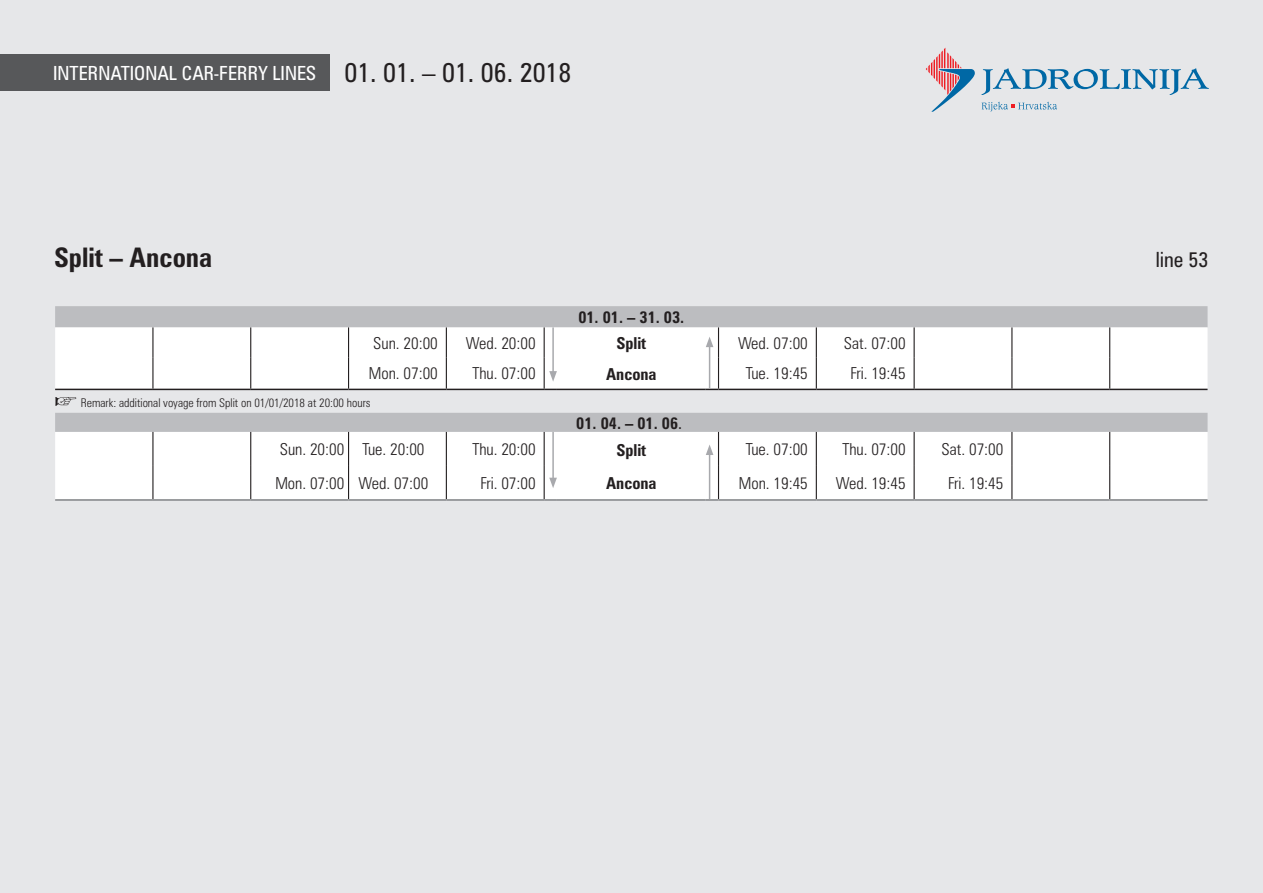
<style>
.page{position:relative;width:1263px;height:893px;background:#e6e7e9}
.page>*{position:absolute;margin:0;border:0;box-sizing:border-box;transform-origin:0 0}
.t1{font:condensed 27px "Zurich";color:#231f20}
.t2{font:700 condensed 27px "Zurich";color:#231f20}
.t3{font:condensed 21px "Zurich";color:#231f20}
.TABELA{font:condensed 19.5px "Zurich";color:#fff}
.TABELA-2{font:300 condensed 16.5px "Zurich";color:#231f20}
.TABELA-3{font:700 condensed 16.5px "Zurich";color:#231f20}
.fus{font:300 condensed 12px "Zurich";color:#231f20}
.s1{font-weight:400}
</style>
<div class="page">
<div style="left:0;top:54px;width:329px;height:36px;background:#57585a"></div>
<div style="left:55px;top:306px;width:1152px;height:21px;background:#bcbdc0"></div>
<svg style="left:55px;top:327px;width:1152px;height:172px;background:#f2f3f3"></svg>
<hr style="left:55px;top:389px;width:98px;height:1px;background:#231f20">
<hr style="left:153px;top:389px;width:98px;height:1px;background:#231f20">
<hr style="left:251px;top:389px;width:98px;height:1px;background:#231f20">
<hr style="left:349px;top:389px;width:97px;height:1px;background:#231f20">
<hr style="left:446px;top:389px;width:98px;height:1px;background:#231f20">
<hr style="left:557px;top:389px;width:149px;height:1px;background:#231f20">
<hr style="left:718px;top:389px;width:98px;height:1px;background:#231f20">
<hr style="left:816px;top:389px;width:98px;height:1px;background:#231f20">
<hr style="left:914px;top:389px;width:98px;height:1px;background:#231f20">
<hr style="left:1012px;top:389px;width:98px;height:1px;background:#231f20">
<hr style="left:1110px;top:389px;width:97px;height:1px;background:#231f20">
<hr style="left:152px;top:432px;width:1px;height:34px;background:#231f20">
<hr style="left:250px;top:432px;width:1px;height:34px;background:#231f20">
<hr style="left:348px;top:432px;width:1px;height:34px;background:#231f20">
<hr style="left:446px;top:432px;width:1px;height:34px;background:#231f20">
<hr style="left:544px;top:432px;width:1px;height:34px;background:#231f20">
<hr style="left:718px;top:432px;width:1px;height:34px;background:#231f20">
<hr style="left:816px;top:432px;width:1px;height:34px;background:#231f20">
<hr style="left:913px;top:432px;width:2px;height:34px;background:#231f20">
<hr style="left:1011px;top:432px;width:1px;height:34px;background:#231f20">
<hr style="left:1109px;top:432px;width:1px;height:34px;background:#231f20">
<hr style="left:152px;top:466px;width:1px;height:33px;background:#231f20">
<hr style="left:250px;top:466px;width:1px;height:33px;background:#231f20">
<hr style="left:348px;top:466px;width:1px;height:33px;background:#231f20">
<hr style="left:446px;top:466px;width:1px;height:33px;background:#231f20">
<hr style="left:544px;top:466px;width:1px;height:33px;background:#231f20">
<hr style="left:718px;top:466px;width:1px;height:33px;background:#231f20">
<hr style="left:816px;top:466px;width:1px;height:33px;background:#231f20">
<hr style="left:913px;top:466px;width:2px;height:33px;background:#231f20">
<hr style="left:1011px;top:466px;width:1px;height:33px;background:#231f20">
<hr style="left:1109px;top:466px;width:1px;height:33px;background:#231f20">
<svg style="left:544px;top:389px;width:13px;height:1px"></svg>
<svg style="left:706px;top:389px;width:12px;height:1px"></svg>
<hr style="left:152px;top:327px;width:1px;height:30px;background:#231f20">
<hr style="left:250px;top:327px;width:1px;height:30px;background:#231f20">
<hr style="left:348px;top:327px;width:1px;height:30px;background:#231f20">
<hr style="left:446px;top:327px;width:1px;height:30px;background:#231f20">
<hr style="left:544px;top:327px;width:1px;height:30px;background:#231f20">
<hr style="left:718px;top:327px;width:1px;height:30px;background:#231f20">
<hr style="left:816px;top:327px;width:1px;height:30px;background:#231f20">
<hr style="left:913px;top:327px;width:2px;height:30px;background:#231f20">
<hr style="left:1011px;top:327px;width:1px;height:30px;background:#231f20">
<hr style="left:1109px;top:327px;width:1px;height:30px;background:#231f20">
<hr style="left:152px;top:357px;width:1px;height:32px;background:#231f20">
<hr style="left:250px;top:357px;width:1px;height:32px;background:#231f20">
<hr style="left:348px;top:357px;width:1px;height:32px;background:#231f20">
<hr style="left:446px;top:357px;width:1px;height:32px;background:#231f20">
<hr style="left:544px;top:357px;width:1px;height:32px;background:#231f20">
<hr style="left:718px;top:357px;width:1px;height:32px;background:#231f20">
<hr style="left:816px;top:357px;width:1px;height:32px;background:#231f20">
<hr style="left:913px;top:357px;width:2px;height:32px;background:#231f20">
<hr style="left:1011px;top:357px;width:1px;height:32px;background:#231f20">
<hr style="left:1109px;top:357px;width:1px;height:32px;background:#231f20">
<svg style="left:544px;top:499px;width:13px;height:2px"></svg>
<svg style="left:706px;top:499px;width:12px;height:2px"></svg>
<hr style="left:55px;top:499px;width:98px;height:2px;background:#808285">
<hr style="left:153px;top:499px;width:98px;height:2px;background:#808285">
<hr style="left:251px;top:499px;width:98px;height:2px;background:#808285">
<hr style="left:349px;top:499px;width:97px;height:2px;background:#808285">
<hr style="left:446px;top:499px;width:98px;height:2px;background:#808285">
<hr style="left:557px;top:499px;width:149px;height:2px;background:#808285">
<hr style="left:718px;top:499px;width:98px;height:2px;background:#808285">
<hr style="left:816px;top:499px;width:98px;height:2px;background:#808285">
<hr style="left:914px;top:499px;width:98px;height:2px;background:#808285">
<hr style="left:1012px;top:499px;width:98px;height:2px;background:#808285">
<hr style="left:1110px;top:499px;width:97px;height:2px;background:#808285">
<hr style="left:552px;top:327px;width:2px;height:46px;background:#a8a9ad">
<svg style="left:549px;top:371px;width:8px;height:11px"></svg>
<hr style="left:709px;top:345px;width:1px;height:44px;background:#a8a9ad">
<svg style="left:706px;top:337px;width:7px;height:10px"></svg>
<svg style="left:55px;top:397px;width:21px;height:9px"></svg>
<hr style="left:552px;top:432px;width:2px;height:48px;background:#a8a9ad">
<svg style="left:549px;top:478px;width:8px;height:10px"></svg>
<hr style="left:709px;top:453px;width:1px;height:46px;background:#a8a9ad">
<svg style="left:706px;top:444px;width:7px;height:11px"></svg>
<svg style="left:981px;top:68px;width:228px;height:27px"></svg>
<svg style="left:926px;top:48px;width:49px;height:64px"></svg>
<svg style="left:981px;top:102px;width:76px;height:10px"></svg>
<p class="TABELA" style="left:53px;top:61px;width:265px">INTERNATIONAL CAR-FERRY LINES</p>
<p class="t1" style="left:344px;top:56px;width:229px">01. 01. – 01. 06. 2018</p>
<p class="t2" style="left:54px;top:241px;width:160px">Split – Ancona</p>
<p class="t3" style="left:1156px;top:247px;width:54px">line 53</p>
<p class="TABELA-3" style="left:578px;top:307px;width:107px">01. 01. – 31. 03.</p>
<p class="TABELA-2" style="left:373px;top:333px;width:66px">Sun. 20:00</p>
<p class="TABELA-2" style="left:466px;top:333px;width:71px">Wed. 20:00</p>
<p class="TABELA-3" style="left:616px;top:333px;width:31px">Split</p>
<p class="TABELA-2" style="left:738px;top:333px;width:71px">Wed. 07:00</p>
<p class="TABELA-2" style="left:844px;top:333px;width:63px">Sat. 07:00</p>
<p class="TABELA-2" style="left:369px;top:363px;width:70px">Mon. 07:00</p>
<p class="TABELA-2" style="left:472px;top:363px;width:65px">Thu. 07:00</p>
<p class="TABELA-3" style="left:606px;top:364px;width:52px">Ancona</p>
<p class="TABELA-2" style="left:746px;top:363px;width:64px">Tue. 19:45</p>
<p class="TABELA-2" style="left:850px;top:363px;width:57px">Fri. 19:45</p>
<p class="fus" style="left:81px;top:395px;width:291px">Remark: additional voyage from Split on 01/01/2018 at 20:00 hours</p>
<p class="TABELA-3" style="left:576px;top:413px;width:107px">01. 04. – 01. 06<span class="s1">.</span></p>
<p class="TABELA-2" style="left:280px;top:439px;width:66px">Sun. 20:00</p>
<p class="TABELA-2" style="left:362px;top:439px;width:64px">Tue. 20:00</p>
<p class="TABELA-2" style="left:472px;top:439px;width:65px">Thu. 20:00</p>
<p class="TABELA-3" style="left:616px;top:440px;width:31px">Split</p>
<p class="TABELA-2" style="left:746px;top:439px;width:64px">Tue. 07:00</p>
<p class="TABELA-2" style="left:842px;top:439px;width:65px">Thu. 07:00</p>
<p class="TABELA-2" style="left:941px;top:439px;width:63px">Sat. 07:00</p>
<p class="TABELA-2" style="left:275px;top:473px;width:70px">Mon. 07:00</p>
<p class="TABELA-2" style="left:359px;top:473px;width:71px">Wed. 07:00</p>
<p class="TABELA-2" style="left:480px;top:473px;width:57px">Fri. 07:00</p>
<p class="TABELA-3" style="left:606px;top:473px;width:52px">Ancona</p>
<p class="TABELA-2" style="left:739px;top:473px;width:70px">Mon. 19:45</p>
<p class="TABELA-2" style="left:836px;top:473px;width:71px">Wed. 19:45</p>
<p class="TABELA-2" style="left:948px;top:473px;width:57px">Fri. 19:45</p>
</div>
